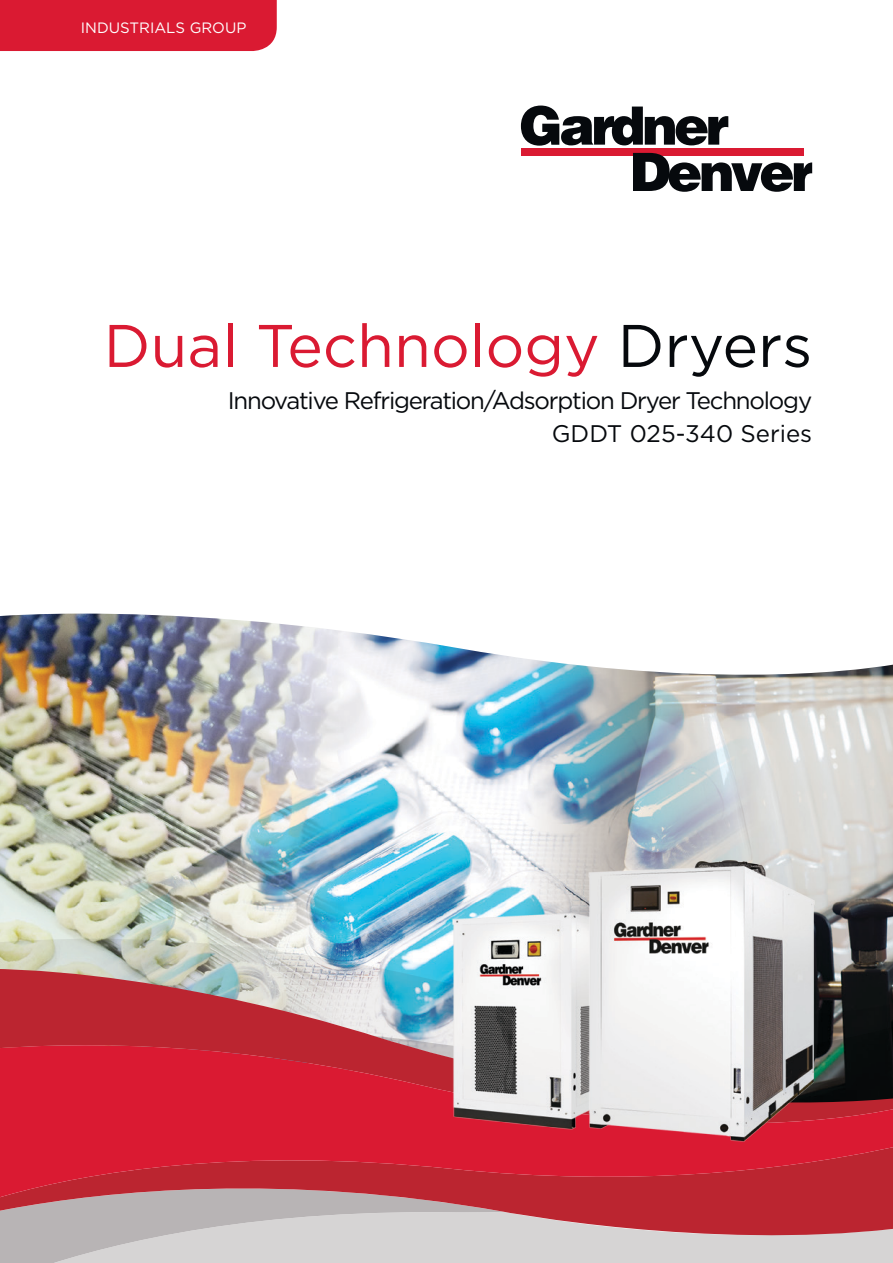
<style>
.page{position:relative;width:893px;height:1263px;background:#fff}
.page>*{position:absolute;margin:0;border:0;box-sizing:border-box;transform-origin:0 0}
.t1{font:60px "Gotham";color:#da1a32}
.t2{font:24px/33px "Gotham";letter-spacing:-.05em;color:#06090d;text-align:right}
.t3{font:15px "Gotham";color:#fff}
.s1{color:#06090d}
</style>
<div class="page">
<div style="left:0;top:0;width:277px;height:51px;background:#da1a32"></div>
<img style="left:0;top:614px;width:893px;height:325px">
<div style="left:504px;top:1250px;width:389px;height:13px;background:#d6d4d4"></div>
<svg style="left:0;top:1250px;width:504px;height:13px;background:#d1cfcf"></svg>
<img style="left:0;top:939px;width:893px;height:30px">
<svg style="left:0;top:969px;width:893px;height:72px;background:#a1656c"></svg>
<svg style="left:0;top:1201px;width:893px;height:49px;background:#c69c9f"></svg>
<svg style="left:0;top:1041px;width:893px;height:160px;background:#c52335"></svg>
<div style="left:521px;top:148px;width:282px;height:8px;background:#da1a32"></div>
<svg style="left:633px;top:153px;width:179px;height:39px"></svg>
<svg style="left:521px;top:106px;width:207px;height:40px"></svg>
<img style="left:442px;top:902px;width:139px;height:237px">
<img style="left:581px;top:810px;width:243px;height:365px">
<p class="t3" style="left:81px;top:18px;width:167px">INDUSTRIALS GROUP</p>
<h1 class="t1" style="left:104px;top:307px;width:710px">Dual Technology <span class="s1">Dryers</span></h1>
<p class="t2" style="left:228px;top:383px;width:586px">Innovative Refrigeration/Adsorption Dryer Technology<br>GDDT 025-340 Series</p>
</div>
